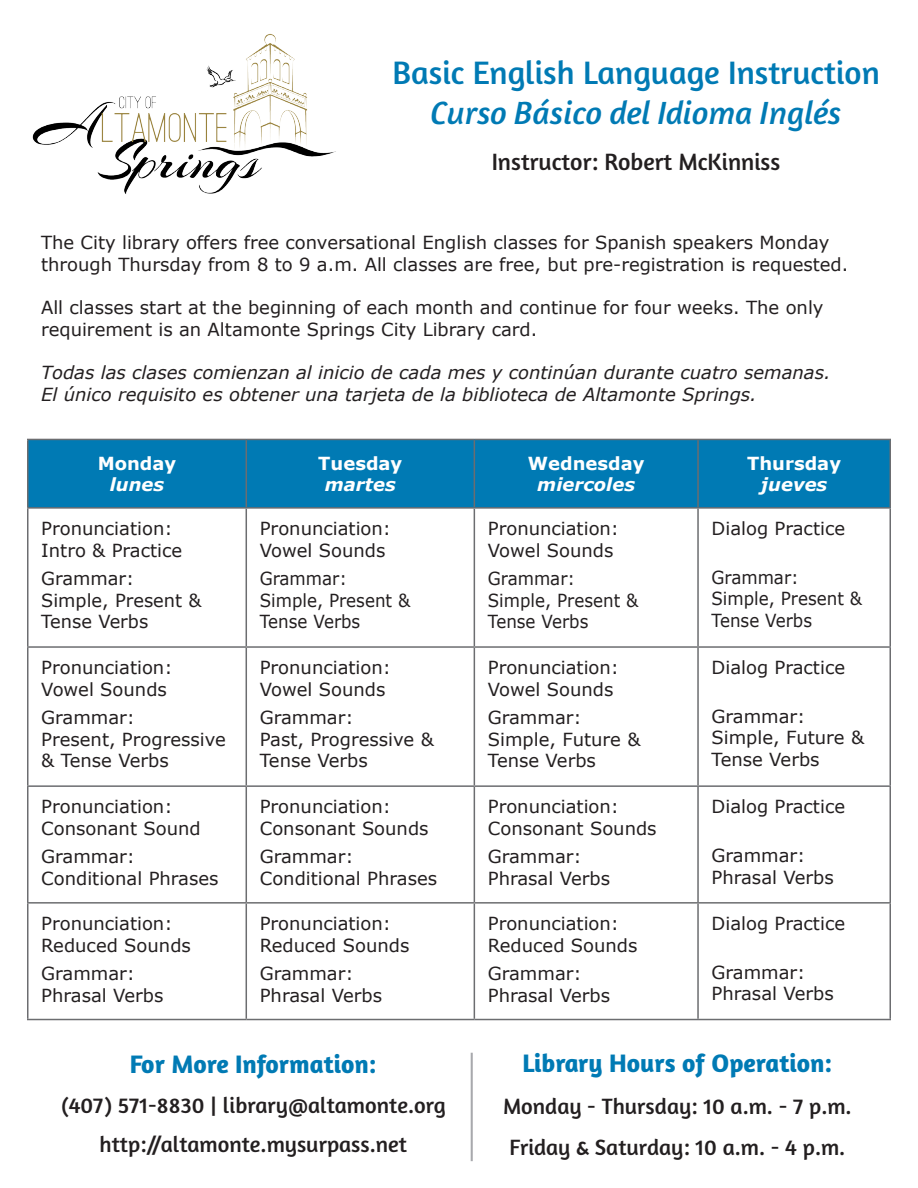
<style>
.page{position:relative;width:918px;height:1188px;background:#fff}
.page>*{position:absolute;margin:0;border:0;box-sizing:border-box;transform-origin:0 0}
.t1{font:33px "Amaranth";color:#007ab4}
.t2{font:italic 33px "Amaranth";color:#007ab4}
.t3{font:700 25.8px "Amaranth";color:#007ab4}
.t4{font:24px "Amaranth";color:#231f20}
.t5{font:22.5px "Amaranth";color:#231f20}
.t6{font:18px/21.6px "Verdana";color:#231f20}
.t7{font:italic 18px/21.6px "Verdana";color:#231f20}
.t8{font:18px "Verdana";color:#231f20;scale:.93 1}
.t9{font:700 18px/21.6px "Verdana";color:#fff;text-align:center}
.s1{font-style:italic}
</style>
<div class="page">
<hr style="left:471px;top:1053px;width:2px;height:108px;background:#a8a9ad">
<div style="left:28px;top:439px;width:218px;height:69px;background:#007ab4"></div>
<div style="left:246px;top:439px;width:228px;height:69px;background:#007ab4"></div>
<div style="left:474px;top:439px;width:224px;height:69px;background:#007ab4"></div>
<div style="left:698px;top:439px;width:192px;height:69px;background:#007ab4"></div>
<hr style="left:27px;top:439px;width:219px;height:1px;background:#6c6d70">
<hr style="left:27px;top:440px;width:1px;height:67px;background:#6c6d70">
<hr style="left:246px;top:439px;width:228px;height:1px;background:#6c6d70">
<hr style="left:246px;top:440px;width:1px;height:67px;background:#6c6d70">
<hr style="left:474px;top:439px;width:224px;height:1px;background:#6c6d70">
<hr style="left:474px;top:440px;width:1px;height:67px;background:#6c6d70">
<hr style="left:698px;top:439px;width:193px;height:1px;background:#6c6d70">
<hr style="left:697px;top:440px;width:2px;height:67px;background:#6c6d70">
<hr style="left:890px;top:440px;width:1px;height:67px;background:#6c6d70">
<hr style="left:27px;top:507px;width:219px;height:2px;background:#6c6d70">
<hr style="left:27px;top:509px;width:1px;height:137px;background:#6c6d70">
<hr style="left:246px;top:507px;width:228px;height:2px;background:#6c6d70">
<hr style="left:246px;top:509px;width:1px;height:137px;background:#6c6d70">
<hr style="left:474px;top:507px;width:224px;height:2px;background:#6c6d70">
<hr style="left:474px;top:509px;width:1px;height:137px;background:#6c6d70">
<hr style="left:698px;top:507px;width:193px;height:2px;background:#6c6d70">
<hr style="left:697px;top:509px;width:2px;height:137px;background:#6c6d70">
<hr style="left:890px;top:509px;width:1px;height:137px;background:#6c6d70">
<hr style="left:27px;top:646px;width:219px;height:2px;background:#6c6d70">
<hr style="left:27px;top:648px;width:1px;height:137px;background:#6c6d70">
<hr style="left:246px;top:646px;width:228px;height:2px;background:#6c6d70">
<hr style="left:246px;top:648px;width:1px;height:137px;background:#6c6d70">
<hr style="left:474px;top:646px;width:224px;height:2px;background:#6c6d70">
<hr style="left:474px;top:648px;width:1px;height:137px;background:#6c6d70">
<hr style="left:698px;top:646px;width:193px;height:2px;background:#6c6d70">
<hr style="left:697px;top:648px;width:2px;height:137px;background:#6c6d70">
<hr style="left:890px;top:648px;width:1px;height:137px;background:#6c6d70">
<hr style="left:27px;top:785px;width:219px;height:2px;background:#6c6d70">
<hr style="left:27px;top:787px;width:1px;height:115px;background:#6c6d70">
<hr style="left:246px;top:785px;width:228px;height:2px;background:#6c6d70">
<hr style="left:246px;top:787px;width:1px;height:115px;background:#6c6d70">
<hr style="left:474px;top:785px;width:224px;height:2px;background:#6c6d70">
<hr style="left:474px;top:787px;width:1px;height:115px;background:#6c6d70">
<hr style="left:698px;top:785px;width:193px;height:2px;background:#6c6d70">
<hr style="left:697px;top:787px;width:2px;height:115px;background:#6c6d70">
<hr style="left:890px;top:787px;width:1px;height:115px;background:#6c6d70">
<hr style="left:27px;top:902px;width:219px;height:2px;background:#6c6d70">
<hr style="left:27px;top:904px;width:1px;height:115px;background:#6c6d70">
<hr style="left:246px;top:902px;width:228px;height:2px;background:#6c6d70">
<hr style="left:246px;top:904px;width:1px;height:115px;background:#6c6d70">
<hr style="left:474px;top:902px;width:224px;height:2px;background:#6c6d70">
<hr style="left:474px;top:904px;width:1px;height:115px;background:#6c6d70">
<hr style="left:698px;top:902px;width:193px;height:2px;background:#6c6d70">
<hr style="left:697px;top:904px;width:2px;height:115px;background:#6c6d70">
<hr style="left:890px;top:904px;width:1px;height:115px;background:#6c6d70">
<hr style="left:27px;top:1019px;width:219px;height:1px;background:#6c6d70">
<hr style="left:246px;top:1019px;width:228px;height:1px;background:#6c6d70">
<hr style="left:474px;top:1019px;width:224px;height:1px;background:#6c6d70">
<hr style="left:698px;top:1019px;width:193px;height:1px;background:#6c6d70">
<img style="left:32px;top:34px;width:304px;height:160px">
<p class="t1" style="left:392px;top:53px;width:489px">Basic English Language Instruction</p>
<p class="t2" style="left:431px;top:93px;width:413px">Curso Básico del Idioma Inglés</p>
<p class="t4" style="left:492px;top:148px;width:290px">Instructor: Robert McKinniss</p>
<p class="t6" style="left:41px;top:232px;width:809px">The City library offers free conversational English classes for Spanish speakers Monday through Thursday from 8 to 9 a.m. All classes are free, but pre-registration is requested.</p>
<p class="t6" style="left:41px;top:297px;width:784px">All classes start at the beginning of each month and continue for four weeks. The only requirement is an Altamonte Springs City Library card.</p>
<p class="t7" style="left:41px;top:362px;width:791px">Todas las clases comienzan al inicio de cada mes y continúan durante cuatro semanas.<br>El único requisito es obtener una tarjeta de la biblioteca de Altamonte Springs.</p>
<p class="t9" style="left:98px;top:453px;width:80px">Monday <span class="s1">lunes</span></p>
<p class="t9" style="left:318px;top:453px;width:86px">Tuesday <span class="s1">martes</span></p>
<p class="t9" style="left:528px;top:453px;width:118px">Wednesday <span class="s1">miercoles</span></p>
<p class="t9" style="left:747px;top:453px;width:95px">Thursday <span class="s1">jueves</span></p>
<p class="t6" style="left:41px;top:518px;width:133px">Pronunciation:</p>
<p class="t6" style="left:260px;top:518px;width:133px">Pronunciation:</p>
<p class="t6" style="left:488px;top:518px;width:133px">Pronunciation:</p>
<p class="t6" style="left:712px;top:518px;width:135px">Dialog Practice</p>
<p class="t6" style="left:41px;top:540px;width:142px">Intro &amp; Practice</p>
<p class="t6" style="left:260px;top:540px;width:127px">Vowel Sounds</p>
<p class="t6" style="left:488px;top:540px;width:127px">Vowel Sounds</p>
<p class="t6" style="left:41px;top:568px;width:94px">Grammar:</p>
<p class="t8" style="left:260px;top:567px;width:95px">Grammar:</p>
<p class="t8" style="left:488px;top:567px;width:95px">Grammar:</p>
<p class="t8" style="left:712px;top:566px;width:95px">Grammar:</p>
<p class="t6" style="left:41px;top:590px;width:162px">Simple, Present &amp;</p>
<p class="t8" style="left:260px;top:589px;width:163px">Simple, Present &amp;</p>
<p class="t8" style="left:488px;top:589px;width:163px">Simple, Present &amp;</p>
<p class="t8" style="left:712px;top:587px;width:163px">Simple, Present &amp;</p>
<p class="t6" style="left:41px;top:611px;width:109px">Tense Verbs</p>
<p class="t8" style="left:260px;top:610px;width:110px">Tense Verbs</p>
<p class="t8" style="left:488px;top:610px;width:110px">Tense Verbs</p>
<p class="t8" style="left:712px;top:609px;width:110px">Tense Verbs</p>
<p class="t6" style="left:41px;top:657px;width:133px">Pronunciation:<br>Vowel Sounds</p>
<p class="t6" style="left:41px;top:707px;width:186px">Grammar:<br>Present, Progressive &amp; Tense Verbs</p>
<p class="t6" style="left:712px;top:657px;width:135px">Dialog Practice</p>
<p class="t6" style="left:712px;top:706px;width:154px">Grammar:<br>Simple, Future &amp;<br>Tense Verbs</p>
<p class="t6" style="left:260px;top:657px;width:133px">Pronunciation:<br>Vowel Sounds</p>
<p class="t6" style="left:260px;top:707px;width:175px">Grammar:<br>Past, Progressive &amp;<br>Tense Verbs</p>
<p class="t6" style="left:488px;top:657px;width:133px">Pronunciation:<br>Vowel Sounds</p>
<p class="t6" style="left:488px;top:707px;width:154px">Grammar:<br>Simple, Future &amp;<br>Tense Verbs</p>
<p class="t6" style="left:41px;top:796px;width:161px">Pronunciation:<br>Consonant Sound</p>
<p class="t6" style="left:41px;top:846px;width:179px">Grammar:<br>Conditional Phrases</p>
<p class="t6" style="left:260px;top:796px;width:170px">Pronunciation:<br>Consonant Sounds</p>
<p class="t6" style="left:260px;top:846px;width:179px">Grammar:<br>Conditional Phrases</p>
<p class="t6" style="left:488px;top:796px;width:170px">Pronunciation:<br>Consonant Sounds</p>
<p class="t6" style="left:488px;top:846px;width:124px">Grammar:<br>Phrasal Verbs</p>
<p class="t6" style="left:712px;top:796px;width:135px">Dialog Practice</p>
<p class="t6" style="left:712px;top:845px;width:124px">Grammar:<br>Phrasal Verbs</p>
<p class="t6" style="left:41px;top:913px;width:133px">Pronunciation:</p>
<p class="t6" style="left:260px;top:913px;width:133px">Pronunciation:</p>
<p class="t6" style="left:488px;top:913px;width:133px">Pronunciation:</p>
<p class="t6" style="left:712px;top:913px;width:135px">Dialog Practice</p>
<p class="t6" style="left:41px;top:935px;width:151px">Reduced Sounds</p>
<p class="t6" style="left:260px;top:935px;width:151px">Reduced Sounds</p>
<p class="t6" style="left:488px;top:935px;width:151px">Reduced Sounds</p>
<p class="t6" style="left:41px;top:963px;width:95px">Grammar:</p>
<p class="t6" style="left:260px;top:963px;width:95px">Grammar:</p>
<p class="t6" style="left:488px;top:963px;width:95px">Grammar:</p>
<p class="t6" style="left:712px;top:962px;width:95px">Grammar:</p>
<p class="t6" style="left:41px;top:985px;width:124px">Phrasal Verbs</p>
<p class="t6" style="left:260px;top:985px;width:124px">Phrasal Verbs</p>
<p class="t6" style="left:488px;top:985px;width:124px">Phrasal Verbs</p>
<p class="t6" style="left:712px;top:983px;width:124px">Phrasal Verbs</p>
<p class="t3" style="left:130px;top:1048px;width:248px">For More Information:</p>
<p class="t3" style="left:522px;top:1047px;width:311px">Library Hours of Operation:</p>
<p class="t5" style="left:61px;top:1092px;width:387px">(407) 571-8830 | library@altamonte.org</p>
<p class="t5" style="left:503px;top:1093px;width:350px">Monday - Thursday: 10 a.m. - 7 p.m.</p>
<p class="t5" style="left:100px;top:1131px;width:309px">http://altamonte.mysurpass.net</p>
<p class="t5" style="left:509px;top:1134px;width:337px">Friday &amp; Saturday: 10 a.m. - 4 p.m.</p>
</div>
